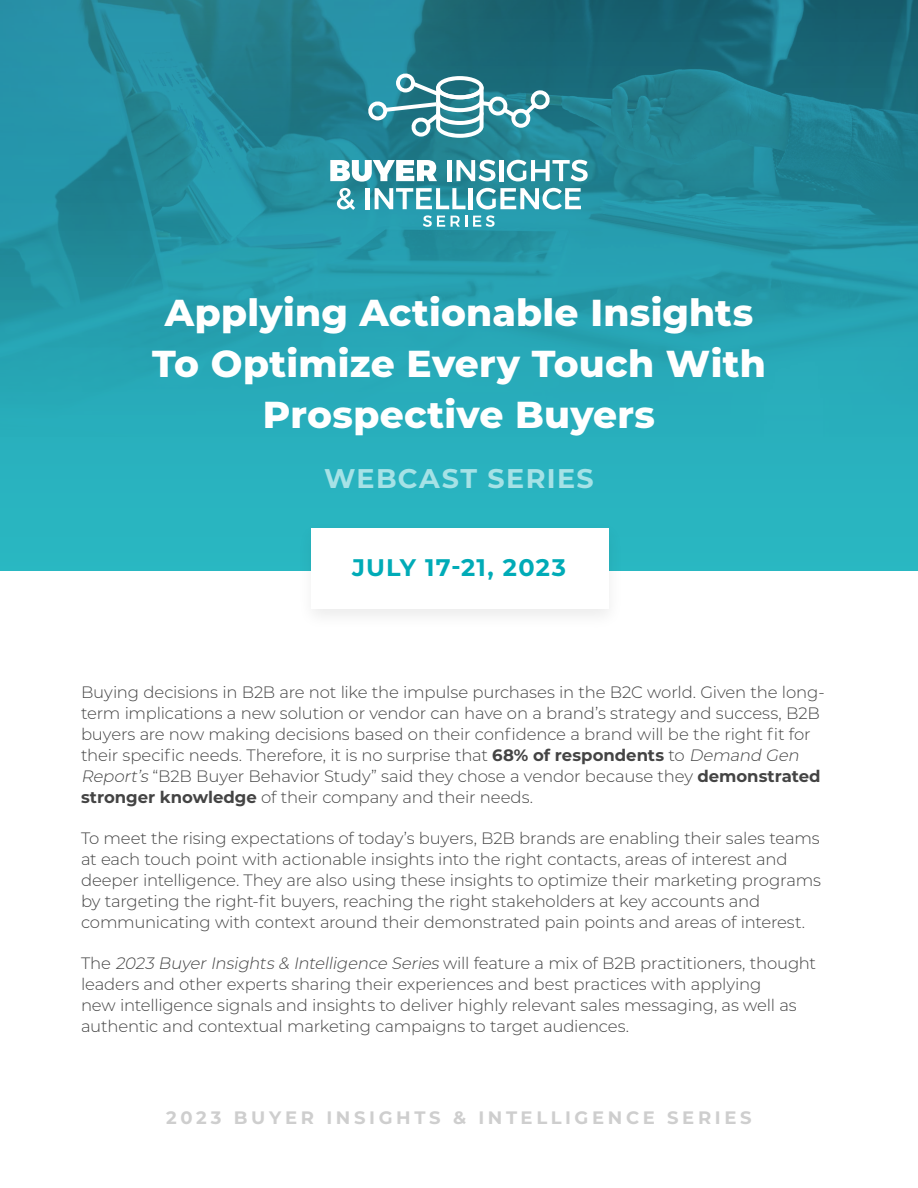
<style>
.page{position:relative;width:918px;height:1188px;background:#fff}
.page>*{position:absolute;margin:0;border:0;box-sizing:border-box;transform-origin:0 0}
.t1{font:800 37.5px/51px "Montserrat";letter-spacing:.005em;color:#fff;text-align:center}
.t2{font:700 27px "Montserrat";letter-spacing:.055em;color:#a6e2e6}
.t3{font:700 24px "Montserrat";letter-spacing:.05em;color:#00abb7}
.t4{font:700 18px "Montserrat";letter-spacing:.2em;color:#cecece}
.t5{font:300 16.5px/21px "Montserrat";letter-spacing:-.01em;color:#444}
.s1{font-weight:700}
.s2{font-style:italic}
</style>
<div class="page">
<svg style="left:0;top:0;width:918px;height:570px;background:#2599a8"></svg>
<svg style="left:330px;top:160px;width:107px;height:22px"></svg>
<hr style="left:447px;top:160px;width:4px;height:21px;background:#fff">
<svg style="left:457px;top:160px;width:38px;height:21px"></svg>
<hr style="left:499px;top:160px;width:4px;height:21px;background:#fff">
<svg style="left:507px;top:160px;width:81px;height:21px"></svg>
<svg style="left:337px;top:188px;width:18px;height:22px"></svg>
<hr style="left:365px;top:188px;width:4px;height:21px;background:#fff">
<svg style="left:375px;top:188px;width:91px;height:21px"></svg>
<hr style="left:469px;top:188px;width:4px;height:21px;background:#fff">
<svg style="left:423px;top:215px;width:22px;height:12px"></svg>
<svg style="left:451px;top:216px;width:16px;height:11px"></svg>
<svg style="left:473px;top:188px;width:108px;height:39px"></svg>
<svg style="left:367px;top:72px;width:183px;height:66px"></svg>
<div style="left:296px;top:520px;width:328px;height:112px;background:#000;opacity:.08"></div>
<div style="left:312px;top:528px;width:297px;height:81px;background:#fff"></div>
<h1 class="t1" style="left:152px;top:286px;width:615px">Applying Actionable Insights<br>To Optimize Every Touch With<br>Prospective Buyers</h1>
<h2 class="t2" style="left:324px;top:458px;width:271px">WEBCAST SERIES</h2>
<h3 class="t3" style="left:352px;top:550px;width:215px">JULY 17-21, 2023</h3>
<p class="t5" style="left:81px;top:681px;width:745px">Buying decisions in B2B are not like the impulse purchases in the B2C world. Given the long&shy;term implications a new solution or vendor can have on a brand’s strategy and success, B2B buyers are now making decisions based on their confidence a brand will be the right fit for their specific needs. Therefore, it is no surprise that <span class="s1">68% of respondents</span> to <span class="s2">Demand Gen Report’s</span> “B2B Buyer Behavior Study” said they chose a vendor because they <span class="s1">demonstrated stronger knowledge</span> of their company and their needs.</p>
<p class="t5" style="left:81px;top:827px;width:742px">To meet the rising expectations of today’s buyers, B2B brands are enabling their sales teams at each touch point with actionable insights into the right contacts, areas of interest and deeper intelligence. They are also using these insights to optimize their marketing programs by targeting the right-fit buyers, reaching the right stakeholders at key accounts and communicating with context around their demonstrated pain points and areas of interest.</p>
<p class="t5" style="left:81px;top:952px;width:737px">The <span class="s2">2023 BuyerInsights &amp; Intelligence Series</span> will feature a mix of B2B practitioners, thought leaders and other experts sharing their experiences and best practices with applying<br>new intelligence signals and insights to deliver highly relevant sales messaging, as well as authentic and contextual marketing campaigns to target audiences.</p>
<p class="t4" style="left:166px;top:1105px;width:587px">2023 BUYER INSIGHTS &amp; INTELLIGENCE SERIES</p>
</div>
